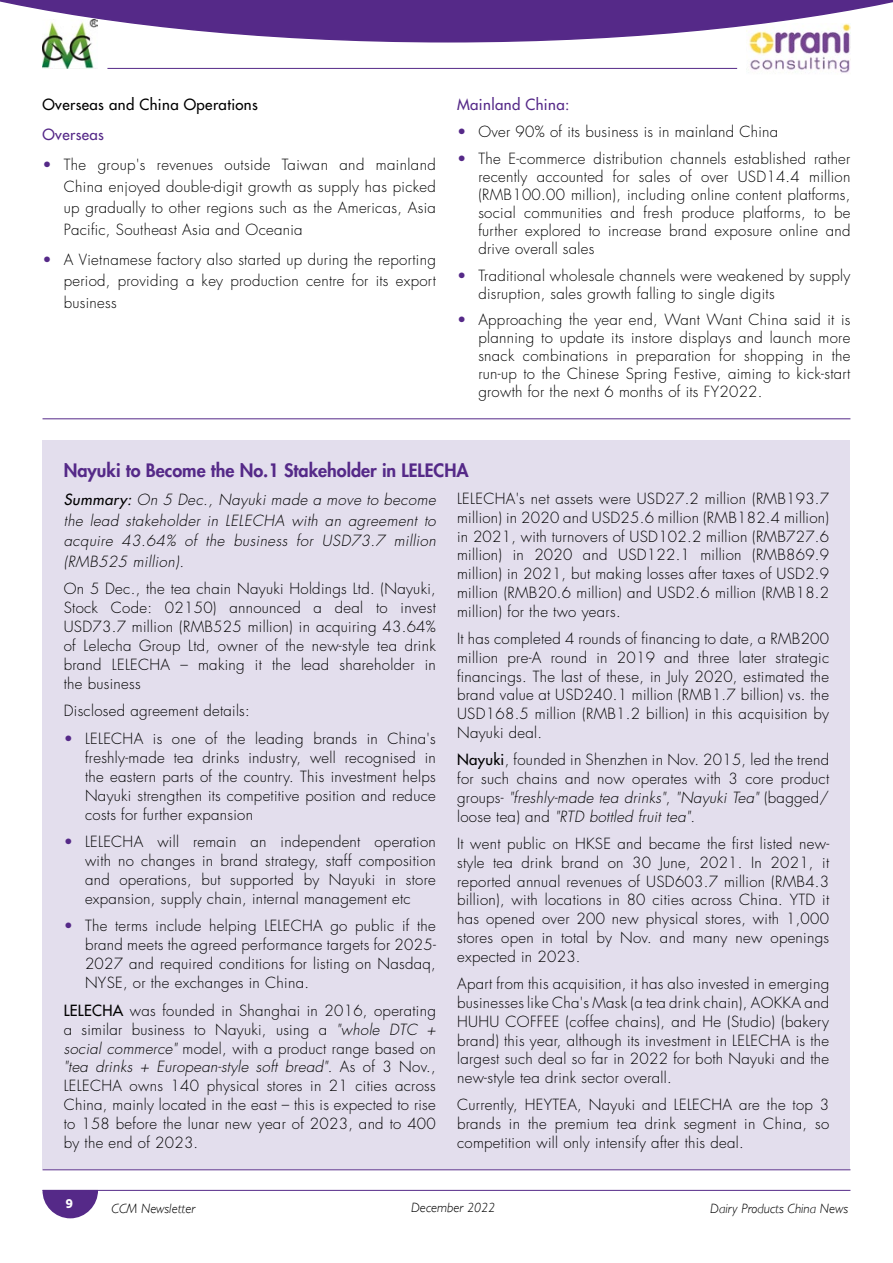
<style>
.page{position:relative;width:893px;height:1263px;background:#fff}
.page>*{position:absolute;margin:0;border:0;box-sizing:border-box;transform-origin:0 0}
.t1{font:800 18px "Futura Std";color:#552988}
.t2{font:300 15px/18.8px "Futura Std";letter-spacing:.02em;color:#000;text-align:justify}
.t3{font:italic 300 15px/20.4px "Futura Std";letter-spacing:.03em;color:#000;text-align:justify}
.t4{font:500 15px "Futura Std";letter-spacing:.025em;color:#000}
.t5{font:500 15px "Futura Std";letter-spacing:.025em;color:#552988}
.t6{font:italic 300 13.5px "Gill Sans";color:#000}
.t7{font:700 13.5px "Hind";color:#fff}
.s1{color:#552988}
.s2{font-weight:500}
.s3{font-style:italic}
</style>
<div class="page">
<svg style="left:42px;top:1190px;width:56px;height:28px"></svg>
<hr style="left:43px;top:1190px;width:807px;height:1px;background:#552988">
<img style="left:749px;top:43px;width:101px;height:30px">
<svg style="left:0;top:0;width:893px;height:43px"></svg>
<hr style="left:107px;top:68px;width:630px;height:1px;background:#552988">
<img style="left:42px;top:19px;width:56px;height:50px">
<div style="left:43px;top:440px;width:807px;height:729px;background:#e3deed"></div>
<hr style="left:43px;top:418px;width:807px;height:1px;background:#552988">
<hr style="left:43px;top:1169px;width:807px;height:1px;background:#552988">
<p class="t4" style="left:43px;top:95px;width:217px">Overseas and China Operations</p>
<p class="t5" style="left:43px;top:125px;width:63px">Overseas</p>
<p class="t2" style="left:64px;top:155px;width:374px;line-height:21.5px;text-indent:-21px"><span class="s1">•</span> The group's revenues outside Taiwan and mainland China enjoyed double-digit growth as supply has picked up gradually to other regions such as the Americas, Asia Pacific, Southeast Asia and Oceania</p>
<p class="t2" style="left:64px;top:249px;width:374px;line-height:21.5px;text-indent:-21px"><span class="s1">•</span> A Vietnamese factory also started up during the reporting period, providing a key production centre for its export business</p>
<p class="t5" style="left:457px;top:95px;width:114px">Mainland China:</p>
<p class="t2" style="left:457px;top:123px;width:323px"><span class="s1">•</span> Over 90% of its business is in mainland China</p>
<p class="t2" style="left:478px;top:150px;width:374px;line-height:18px;text-indent:-21px"><span class="s1">•</span> The E-commerce distribution channels established rather recently accounted for sales of over USD14.4 million (RMB100.00 million), including online content platforms, social communities and fresh produce platforms, to be further explored to increase brand exposure online and drive overall sales</p>
<p class="t2" style="left:478px;top:266px;width:374px;line-height:18px;text-indent:-21px"><span class="s1">•</span> Traditional wholesale channels were weakened by supply disruption, sales growth falling to single digits</p>
<p class="t2" style="left:478px;top:311px;width:374px;line-height:18.1px;text-indent:-21px"><span class="s1">•</span> Approaching the year end, Want Want China said it is planning to update its instore displays and launch more snack combinations in preparation for shopping in the run-up to the Chinese Spring Festive, aiming to kick-start growth for the next 6 months of its FY2022.</p>
<p class="t1" style="left:64px;top:458px;width:406px">Nayuki to Become the No.1 Stakeholder in LELECHA</p>
<p class="t3" style="left:64px;top:490px;width:374px"><span class="s2">Summary:</span> On 5 Dec., Nayuki made a move to become the lead stakeholder in LELECHA with an agreement to acquire 43.64% of the business for USD73.7 million (RMB525 million).</p>
<p class="t2" style="left:64px;top:580px;width:374px">On 5 Dec., the tea chain Nayuki Holdings Ltd. (Nayuki, Stock Code: 02150) announced a deal to invest USD73.7 million (RMB525 million) in acquiring 43.64% of Lelecha Group Ltd, owner of the new-style tea drink brand LELECHA – making it the lead shareholder in the business</p>
<p class="t2" style="left:64px;top:702px;width:188px">Disclosed agreement details:</p>
<p class="t2" style="left:85px;top:729px;width:352px;text-indent:-21px"><span class="s1">•</span> LELECHA is one of the leading brands in China's freshly-made tea drinks industry, well recognised in the eastern parts of the country. This investment helps Nayuki strengthen its competitive position and reduce costs for further expansion</p>
<p class="t2" style="left:85px;top:832px;width:352px;text-indent:-21px"><span class="s1">•</span> LELECHA will remain an independent operation with no changes in brand strategy, staff composition and operations, but supported by Nayuki in store expansion, supply chain, internal management etc</p>
<p class="t2" style="left:85px;top:917px;width:352px;text-indent:-21px"><span class="s1">•</span> The terms include helping LELECHA go public if the brand meets the agreed performance targets for 2025- 2027 and required conditions for listing on Nasdaq, NYSE, or the exchanges in China.</p>
<p class="t2" style="left:64px;top:1001px;width:374px"><span class="s2">LELECHA</span> was founded in Shanghai in 2016, operating a similar business to Nayuki, using a <span class="s3">"whole DTC + social commerce"</span> model, with a product range based on <span class="s3">"tea drinks + European-style soft bread"</span>. As of 3 Nov., LELECHA owns 140 physical stores in 21 cities across China, mainly located in the east – this is expected to rise to 158 before the lunar new year of 2023, and to 400 by the end of 2023.</p>
<p class="t2" style="left:457px;top:490px;width:374px">LELECHA's net assets were USD27.2 million (RMB193.7 million) in 2020 and USD25.6 million (RMB182.4 million) in 2021, with turnovers of USD102.2 million (RMB727.6 million) in 2020 and USD122.1 million (RMB869.9 million) in 2021, but making losses after taxes of USD2.9 million (RMB20.6 million) and USD2.6 million (RMB18.2 million) for the two years.</p>
<p class="t2" style="left:457px;top:630px;width:374px">It has completed 4 rounds of financing to date, a RMB200 million pre-A round in 2019 and three later strategic financings. The last of these, in July 2020, estimated the brand value at USD240.1 million (RMB1.7 billion) vs. the USD168.5 million (RMB1.2 billion) in this acquisition by Nayuki deal.</p>
<p class="t2" style="left:457px;top:751px;width:374px"><span class="s2">Nayuki</span>, founded in Shenzhen in Nov. 2015, led the trend for such chains and now operates with 3 core product groups- <span class="s3">"freshly-made tea drinks"</span>, <span class="s3">"Nayuki Tea"</span> (bagged/ loose tea) and <span class="s3">"RTD bottled fruit tea".</span></p>
<p class="t2" style="left:457px;top:835px;width:374px">It went public on HKSE and became the first listed new&shy;style tea drink brand on 30 June, 2021. In 2021, it reported annual revenues of USD603.7 million (RMB4.3 billion), with locations in 80 cities across China. YTD it has opened over 200 new physical stores, with 1,000 stores open in total by Nov. and many new openings expected in 2023.</p>
<p class="t2" style="left:457px;top:975px;width:374px">Apart from this acquisition, it has also invested in emerging businesses like Cha's Mask (a tea drink chain), AOKKA and HUHU COFFEE (coffee chains), and He (Studio) (bakery brand) this year, although its investment in LELECHA is the largest such deal so far in 2022 for both Nayuki and the new-style tea drink sector overall.</p>
<p class="t2" style="left:457px;top:1096px;width:374px">Currently, HEYTEA, Nayuki and LELECHA are the top 3 brands in the premium tea drink segment in China, so competition will only intensify after this deal.</p>
<p class="t7" style="left:66px;top:1195px;width:9px">9</p>
<p class="t6" style="left:112px;top:1201px;width:85px">CCM Newsletter</p>
<p class="t6" style="left:411px;top:1200px;width:86px">December 2022</p>
<p class="t6" style="left:710px;top:1201px;width:139px">Dairy Products China News</p>
</div>
